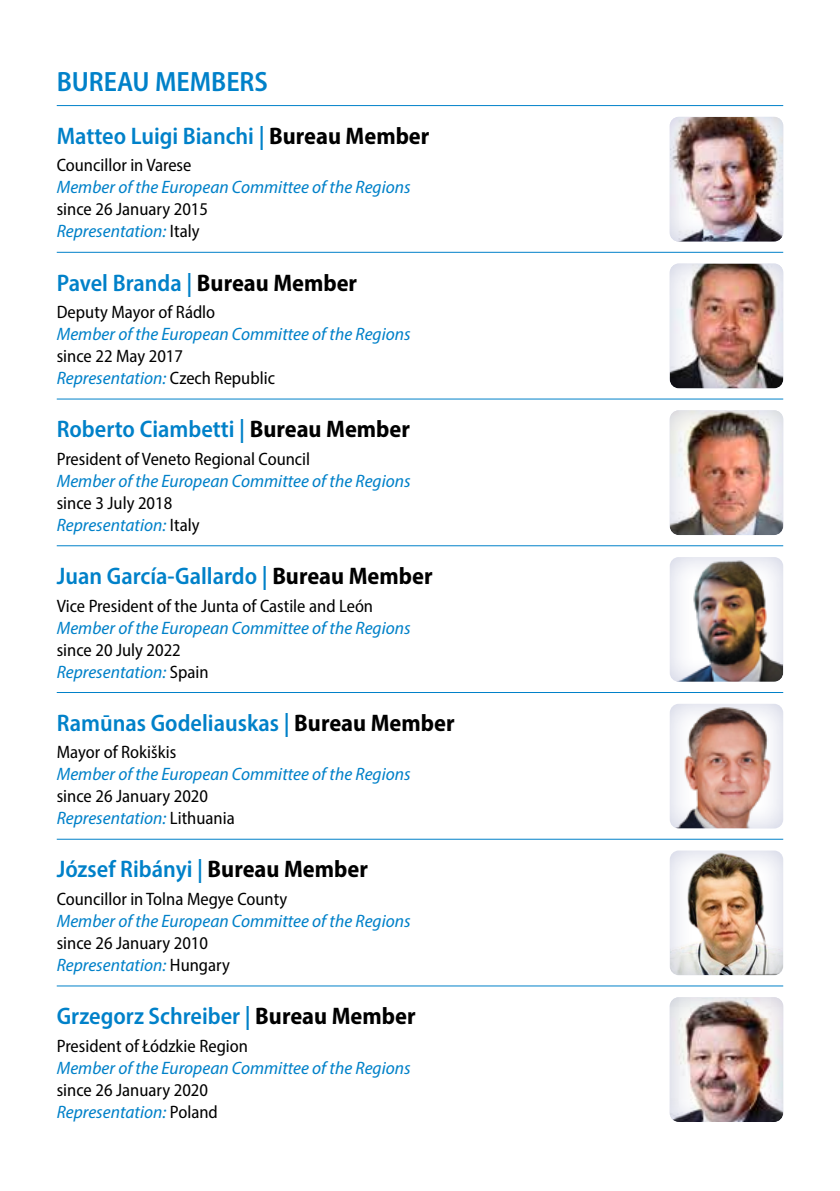
<style>
.page{position:relative;width:840px;height:1191px;background:#fff}
.page>*{position:absolute;margin:0;border:0;box-sizing:border-box;transform-origin:0 0}
.t1{font:600 semi-condensed 28px "Myriad Pro";color:#0081c9}
.t2{font:600 semi-condensed 24px "Myriad Pro";color:#0081c9}
.t3{font:semi-condensed 18px/22px "Myriad Pro";color:#000}
.t4{font:italic semi-condensed 18px "Myriad Pro";color:#0081c9;scale:1.05 1}
.s1{font-weight:700;color:#000}
.s2{font-style:italic;color:#0081c9}
</style>
<div class="page">
<hr style="left:57px;top:105px;width:725px;height:1px;background:#0081c9">
<hr style="left:57px;top:252px;width:725px;height:1px;background:#0081c9">
<hr style="left:57px;top:398px;width:725px;height:1px;background:#0081c9">
<hr style="left:57px;top:545px;width:725px;height:1px;background:#0081c9">
<hr style="left:57px;top:692px;width:725px;height:1px;background:#0081c9">
<hr style="left:57px;top:838px;width:725px;height:1px;background:#0081c9">
<hr style="left:57px;top:985px;width:725px;height:1px;background:#0081c9">
<div style="left:668px;top:116px;width:116px;height:128px;background:#283583;opacity:.25"></div>
<div style="left:668px;top:263px;width:116px;height:128px;background:#283583;opacity:.25"></div>
<div style="left:668px;top:410px;width:116px;height:128px;background:#283583;opacity:.25"></div>
<div style="left:668px;top:556px;width:116px;height:128px;background:#283583;opacity:.25"></div>
<div style="left:668px;top:703px;width:116px;height:128px;background:#283583;opacity:.25"></div>
<div style="left:668px;top:850px;width:116px;height:128px;background:#283583;opacity:.25"></div>
<div style="left:668px;top:996px;width:116px;height:128px;background:#283583;opacity:.25"></div>
<h1 class="t1" style="left:57px;top:64px;width:212px">BUREAU MEMBERS</h1>
<h2 class="t2" style="left:57px;top:121px;width:374px">Matteo Luigi Bianchi | <span class="s1">Bureau Member</span></h2>
<p class="t3" style="left:57px;top:154px;width:136px">Councillor in Varese</p>
<p class="t4" style="left:57px;top:176px;width:338px">Member of the European Committee of the Regions</p>
<p class="t3" style="left:57px;top:198px;width:153px">since 26 January 2015<br><span class="s2">Representation:</span> Italy</p>
<h2 class="t2" style="left:57px;top:267px;width:302px">Pavel Branda | <span class="s1">Bureau Member</span></h2>
<p class="t3" style="left:57px;top:301px;width:160px">Deputy Mayor of Rádlo</p>
<p class="t4" style="left:57px;top:323px;width:338px">Member of the European Committee of the Regions</p>
<p class="t3" style="left:57px;top:345px;width:219px">since 22 May 2017<br><span class="s2">Representation:</span> Czech Republic</p>
<h2 class="t2" style="left:57px;top:414px;width:354px">Roberto Ciambetti | <span class="s1">Bureau Member</span></h2>
<p class="t3" style="left:57px;top:447px;width:255px">President of Veneto Regional Council</p>
<p class="t4" style="left:57px;top:470px;width:338px">Member of the European Committee of the Regions</p>
<p class="t3" style="left:57px;top:491px;width:144px">since 3 July 2018<br><span class="s2">Representation:</span> Italy</p>
<h2 class="t2" style="left:57px;top:561px;width:377px">Juan García-Gallardo | <span class="s1">Bureau Member</span></h2>
<p class="t3" style="left:57px;top:594px;width:318px">Vice President of the Junta of Castile and León</p>
<p class="t4" style="left:57px;top:616px;width:338px">Member of the European Committee of the Regions</p>
<p class="t3" style="left:57px;top:638px;width:153px">since 20 July 2022<br><span class="s2">Representation:</span> Spain</p>
<h2 class="t2" style="left:57px;top:707px;width:399px">Ramūnas Godeliauskas | <span class="s1">Bureau Member</span></h2>
<p class="t3" style="left:57px;top:741px;width:121px">Mayor of Rokiškis</p>
<p class="t4" style="left:57px;top:763px;width:338px">Member of the European Committee of the Regions</p>
<p class="t3" style="left:57px;top:785px;width:179px">since 26 January 2020<br><span class="s2">Representation:</span> Lithuania</p>
<h2 class="t2" style="left:57px;top:854px;width:312px">József Ribányi | <span class="s1">Bureau Member</span></h2>
<p class="t3" style="left:57px;top:888px;width:232px">Councillor in Tolna Megye County</p>
<p class="t4" style="left:57px;top:910px;width:338px">Member of the European Committee of the Regions</p>
<p class="t3" style="left:57px;top:932px;width:175px">since 26 January 2010<br><span class="s2">Representation:</span> Hungary</p>
<h2 class="t2" style="left:57px;top:1001px;width:360px">Grzegorz Schreiber | <span class="s1">Bureau Member</span></h2>
<p class="t3" style="left:57px;top:1034px;width:193px">President of Łódzkie Region</p>
<p class="t4" style="left:57px;top:1056px;width:338px">Member of the European Committee of the Regions</p>
<p class="t3" style="left:57px;top:1078px;width:162px">since 26 January 2020<br><span class="s2">Representation:</span> Poland</p>
</div>
